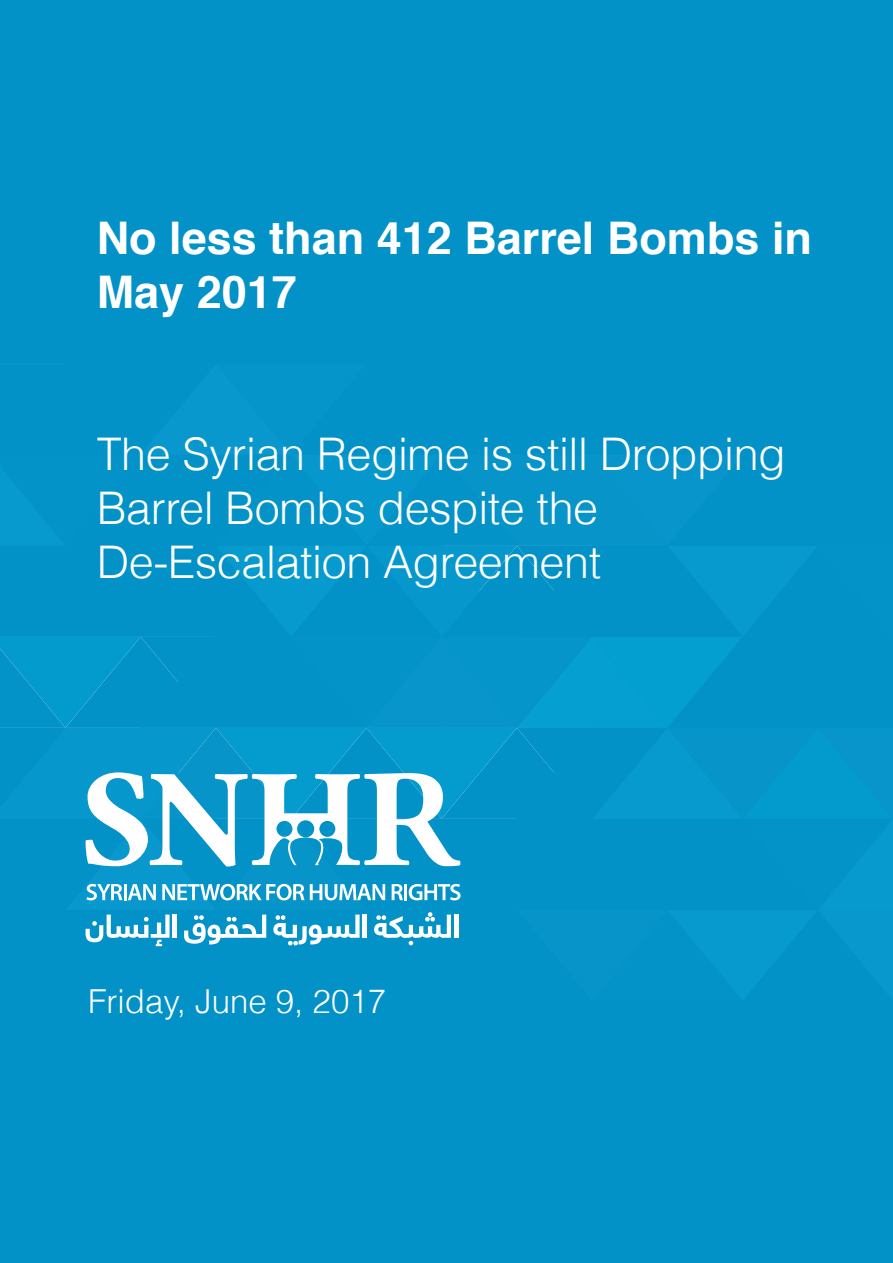
<style>
.page{position:relative;width:893px;height:1263px;background:#0292c7}
.page>*{position:absolute;margin:0;border:0;box-sizing:border-box;transform-origin:0 0}
.t1{font:300 45px/54px "Helvetica";letter-spacing:-.01em;color:#fff}
.t2{font:700 45px/54px "Helvetica";color:#fff}
.t3{font:300 33px "Helvetica";color:#fff}
</style>
<div class="page">
<svg style="left:0;top:545px;width:742px;height:402px"></svg>
<hr style="left:454px;top:914px;width:4px;height:24px;background:#fff">
<p class="t2" style="left:97px;top:210px;width:717px">No less than 412 Barrel Bombs in<br>May 2017</p>
<p class="t1" style="left:97px;top:425px;width:690px">The Syrian Regime is still Dropping<br>Barrel Bombs despite the<br>De-Escalation Agreement</p>
<p class="t3" style="left:88px;top:975px;width:299px">Friday, June 9, 2017</p>
</div>
